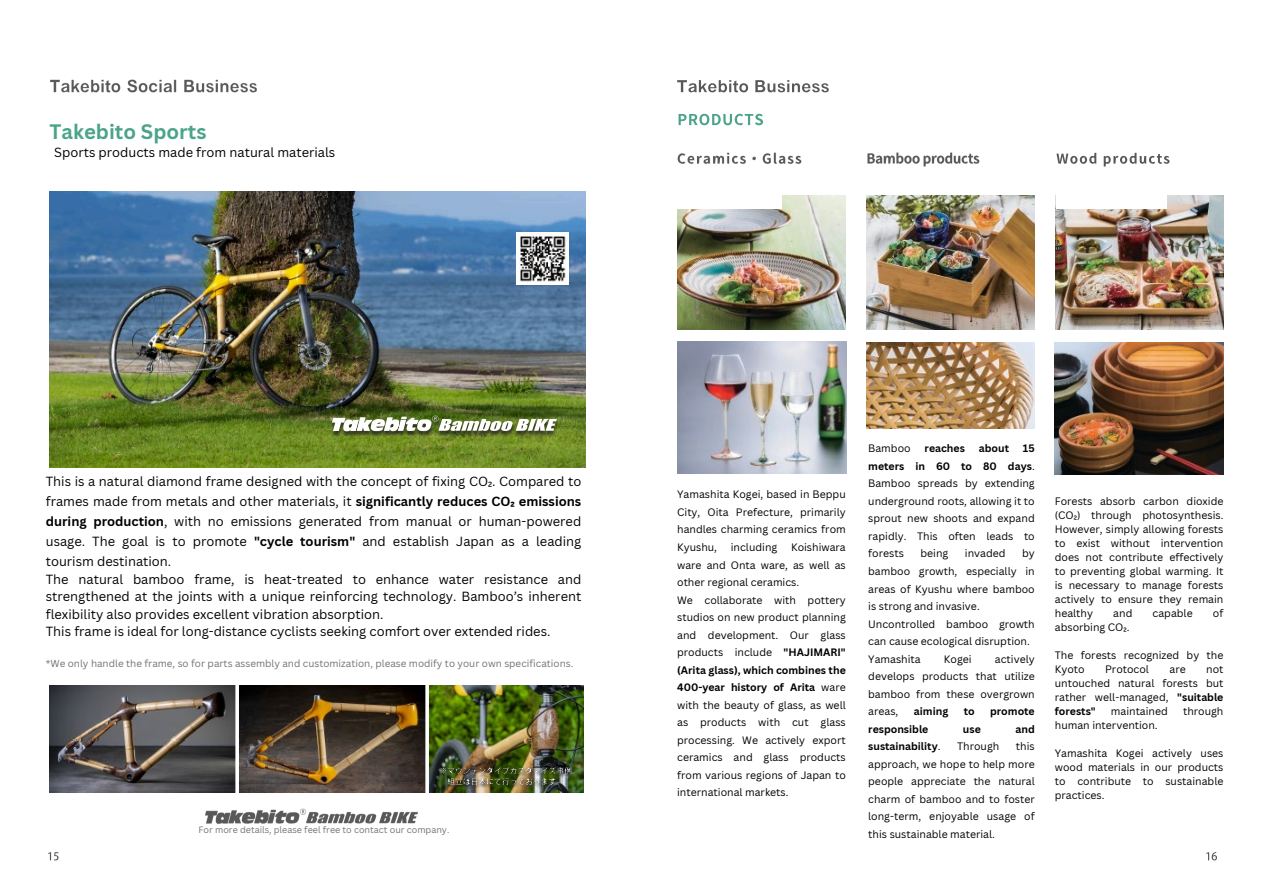
<style>
.page{position:relative;width:1263px;height:894px;background:#fff}
.page>*{position:absolute;margin:0;border:0;box-sizing:border-box;transform-origin:0 0}
.t1{font:700 20.25px "Canva Sans";color:#4ba48a}
.t2{font:12.9px/19.8px "Canva Sans";color:#000;text-align:justify}
.t3{font:10.5px/17.5px "Canva Sans";color:#000;text-align:justify}
.t4{font:700 10.5px "Canva Sans";color:#000}
.t5{font:9.9px "Canva Sans";color:#737373}
.t6{font:9px "Canva Sans";color:#737373}
.s1{font-weight:700}
.s2{font-weight:400}
</style>
<div class="page">
<svg style="left:48px;top:852px;width:11px;height:8px"></svg>
<img style="left:50px;top:79px;width:207px;height:14px">
<img style="left:205px;top:808px;width:213px;height:16px">
<svg style="left:1206px;top:852px;width:11px;height:8px"></svg>
<img style="left:867px;top:152px;width:113px;height:15px">
<svg style="left:1056px;top:153px;width:40px;height:11px"></svg>
<svg style="left:1104px;top:153px;width:65px;height:13px"></svg>
<img style="left:677px;top:152px;width:125px;height:12px">
<img style="left:866px;top:343px;width:169px;height:85px">
<img style="left:1055px;top:195px;width:169px;height:134px">
<img style="left:1055px;top:343px;width:169px;height:131px">
<img style="left:677px;top:342px;width:169px;height:131px">
<img style="left:677px;top:195px;width:169px;height:134px">
<svg style="left:678px;top:114px;width:85px;height:11px"></svg>
<svg style="left:677px;top:80px;width:71px;height:12px"></svg>
<svg style="left:755px;top:80px;width:74px;height:12px"></svg>
<img style="left:49px;top:192px;width:536px;height:275px">
<img style="left:517px;top:233px;width:51px;height:52px">
<img style="left:328px;top:415px;width:233px;height:23px">
<svg style="left:332px;top:415px;width:225px;height:16px"></svg>
<img style="left:49px;top:685px;width:535px;height:106px">
<img style="left:434px;top:759px;width:147px;height:32px">
<img style="left:677px;top:195px;width:104px;height:13px">
<img style="left:866px;top:195px;width:169px;height:134px">
<img style="left:1056px;top:195px;width:111px;height:13px">
<h3 class="t1" style="left:49px;top:117px;width:158px">Takebito Sports</h3>
<p class="t2" style="left:54px;top:142px;width:283px">Sports products made from natural materials</p>
<p class="t2" style="left:46px;top:471px;width:537px">This is a natural diamond frame designed with the concept of fixing CO₂. Compared to frames made from metals and other materials, it <span class="s1">significantly reduces CO₂ emissions during production</span>, with no emissions generated from manual or human-powered usage. The goal is to promote <span class="s1">"cycle tourism"</span> and establish Japan as a leading tourism destination.</p>
<p class="t2" style="left:46px;top:570px;width:537px;line-height:17.4px;text-align:left">The natural bamboo frame, is heat-treated to enhance water resistance and strengthened at the joints with a unique reinforcing technology. Bamboo’s inherent flexibility also provides excellent vibration absorption.<br>This frame is ideal for long-distance cyclists seeking comfort over extended rides.</p>
<p class="t5" style="left:46px;top:656px;width:529px">*We only handle the frame, so for parts assembly and customization, please modify to your own specifications.</p>
<p class="t6" style="left:199px;top:823px;width:252px">For more details, please feel free to contact our company.</p>
<p class="t3" style="left:677px;top:485px;width:170px">Yamashita Kogei, based in Beppu City, Oita Prefecture, primarily handles charming ceramics from Kyushu,</p>
<p class="t3" style="left:677px;top:538px;width:170px;text-align:left;text-indent:114px">Koishiwara ware and Onta ware, as well as other regional ceramics.<br>We collaborate with pottery studios on new product planning and development. Our glass products include <span class="s1">"HAJIMARI" (Arita glass), which combines the<br>400-year history of Arita</span> ware with the beauty of glass, as well as products with cut glass processing. We actively export ceramics and glass products from various regions of Japan to international markets.</p>
<p class="t3" style="left:731px;top:538px;width:48px">including</p>
<p class="t3" style="left:868px;top:439px;width:44px">Bamboo</p>
<p class="t4" style="left:925px;top:441px;width:42px">reaches</p>
<p class="t4" style="left:979px;top:441px;width:32px">about</p>
<p class="t3" style="left:868px;top:439px;width:168px;text-indent:155px"><span class="s1">15 meters in 60 to 80 days</span>.<br>Bamboo spreads by extending underground roots, allowing it to sprout new shoots and expand rapidly. This often leads to forests</p>
<p class="t3" style="left:868px;top:544px;width:168px;text-align:left;text-indent:154px">by bamboo growth, especially in areas of Kyushu where bamboo is strong and invasive.<br>Uncontrolled bamboo growth can cause ecological disruption.<br>Yamashita</p>
<p class="t3" style="left:920px;top:544px;width:29px">being</p>
<p class="t3" style="left:965px;top:544px;width:42px">invaded</p>
<p class="t3" style="left:868px;top:649px;width:168px;text-indent:127px">actively develops products that utilize bamboo from these overgrown areas,</p>
<p class="t3" style="left:944px;top:649px;width:29px">Kogei</p>
<p class="t4" style="left:914px;top:703px;width:36px">aiming</p>
<p class="t4" style="left:964px;top:703px;width:12px">to</p>
<p class="t4" style="left:990px;top:703px;width:46px">promote</p>
<p class="t4" style="left:868px;top:721px;width:62px">responsible</p>
<p class="t4" style="left:963px;top:721px;width:19px">use</p>
<p class="t4" style="left:1015px;top:721px;width:21px">and</p>
<p class="t4" style="left:868px;top:738px;width:74px">sustainability<span class="s2">.</span></p>
<p class="t3" style="left:957px;top:737px;width:44px">Through</p>
<p class="t3" style="left:868px;top:737px;width:168px;text-indent:148px">this approach, we hope to help more people appreciate the natural charm of bamboo and to foster long-term, enjoyable usage of this sustainable material.</p>
<p class="t3" style="left:1055px;top:493px;width:170px;line-height:14px">Forests absorb carbon dioxide (CO₂) through photosynthesis.<br>However, simply allowing forests to exist without intervention does not contribute effectively to preventing global warming. It is necessary to manage forests actively to ensure they remain healthy</p>
<p class="t3" style="left:1113px;top:604px;width:21px">and</p>
<p class="t3" style="left:1153px;top:604px;width:42px">capable</p>
<p class="t3" style="left:1213px;top:604px;width:12px">of</p>
<p class="t3" style="left:1055px;top:618px;width:76px">absorbing CO₂.</p>
<h3 class="t3" style="left:1055px;top:647px;width:170px;line-height:14px">The forests recognized by the<br>Kyoto</h3>
<h3 class="t3" style="left:1105px;top:660px;width:45px">Protocol</h3>
<h3 class="t3" style="left:1169px;top:660px;width:18px">are</h3>
<h3 class="t3" style="left:1055px;top:661px;width:170px;line-height:14px;text-indent:151px">not untouched natural forests but rather well-managed, <span class="s1">"suitable forests"</span></h3>
<h3 class="t3" style="left:1111px;top:702px;width:59px">maintained</h3>
<h3 class="t3" style="left:1183px;top:702px;width:42px">through</h3>
<h3 class="t3" style="left:1055px;top:716px;width:104px">human intervention.</h3>
<p class="t3" style="left:1055px;top:745px;width:170px;line-height:14px">Yamashita Kogei actively uses wood materials in our products to contribute to sustainable practices.</p>
</div>
